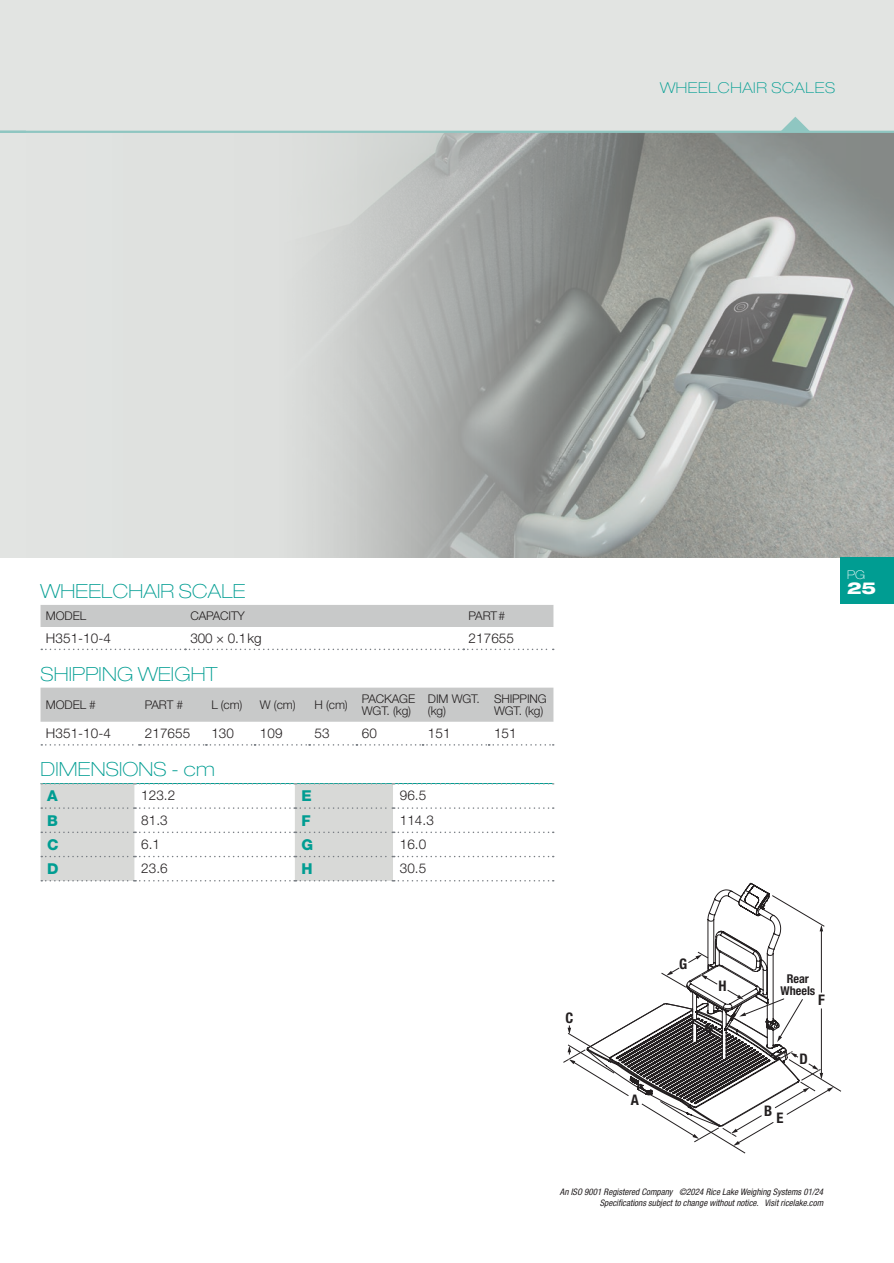
<style>
.page{position:relative;width:894px;height:1263px;background:#fff}
.page>*{position:absolute;margin:0;border:0;box-sizing:border-box;transform-origin:0 0}
.SubHead_Blue{font:100 expanded 19.5px "Helvetica Neue LT Std";letter-spacing:.01em;color:#009d92}
.SubHead_Blue_with_Rule{font:100 expanded 19.5px "Helvetica Neue LT Std";letter-spacing:.01em;color:#009d92}
.t1{font:800 expanded 16.5px "Helvetica Neue LT Std";color:#fff}
.Highlights_TopRight{font:100 expanded 15px "Helvetica Neue LT Std";letter-spacing:.04em;color:#009d92}
.Table_-_Dim_ABC{font:800 15px "Helvetica Neue LT Std";color:#009d92}
.t2{font:700 condensed 14.55px "Helvetica Neue LT Std";color:#231f20}
.Info_-_Body_Copy{font:300 13.5px "Helvetica Neue LT Std";letter-spacing:.005em;color:#231f20}
.Table_-_Dim_Number{font:300 13.5px "Helvetica Neue LT Std";letter-spacing:.005em;color:#231f20}
.t3{font:700 condensed 12.15px/12.1px "Helvetica Neue LT Std";color:#231f20;text-align:center}
.Table_Head{font:300 12px/12px "Helvetica Neue LT Std";letter-spacing:-.01em;color:#231f20}
.t4{font:100 expanded 12px "Helvetica Neue LT Std";color:#fff}
.t5{font:italic condensed 9px/10.5px "Helvetica Neue LT Std";color:#231f20;text-align:right}
</style>
<div class="page">
<div style="left:0;top:0;width:893px;height:132px;background:#e2e4e2"></div>
<div style="left:0;top:132px;width:893px;height:425px;background:#dfe1df"></div>
<img style="left:316px;top:133px;width:577px;height:424px">
<svg style="left:626px;top:882px;width:161px;height:210px"></svg>
<svg style="left:563px;top:1025px;width:66px;height:71px"></svg>
<svg style="left:660px;top:951px;width:57px;height:37px"></svg>
<hr style="left:820px;top:930px;width:1px;height:62px;background:#231f20">
<svg style="left:771px;top:894px;width:53px;height:37px"></svg>
<hr style="left:820px;top:1008px;width:1px;height:66px;background:#231f20">
<svg style="left:640px;top:1050px;width:201px;height:103px"></svg>
<svg style="left:726px;top:989px;width:76px;height:53px"></svg>
<div style="left:40px;top:605px;width:513px;height:22px;background:#c8c9c9"></div>
<svg style="left:41px;top:648px;width:512px;height:2px"></svg>
<div style="left:40px;top:687px;width:513px;height:34px;background:#c8c9c9"></div>
<svg style="left:41px;top:744px;width:512px;height:1px"></svg>
<svg style="left:40px;top:783px;width:513px;height:98px"></svg>
<div style="left:840px;top:557px;width:53px;height:47px;background:#009d92"></div>
<svg style="left:779px;top:117px;width:31px;height:14px"></svg>
<hr style="left:0;top:131px;width:893px;height:2px;background:#8fc6c1">
<p class="Highlights_TopRight" style="left:659px;top:79px;width:176px">WHEELCHAIR SCALES</p>
<p class="SubHead_Blue" style="left:40px;top:579px;width:206px">WHEELCHAIR SCALE</p>
<p class="Table_Head" style="left:46px;top:609px;width:42px">MODEL</p>
<p class="Table_Head" style="left:190px;top:609px;width:56px">CAPACITY</p>
<p class="Table_Head" style="left:468px;top:609px;width:38px">PART#</p>
<p class="Info_-_Body_Copy" style="left:46px;top:629px;width:67px">H351-10-4</p>
<p class="Info_-_Body_Copy" style="left:190px;top:629px;width:73px">300 × 0.1kg</p>
<p class="Info_-_Body_Copy" style="left:468px;top:629px;width:47px">217655</p>
<p class="SubHead_Blue" style="left:40px;top:662px;width:178px">SHIPPING WEIGHT</p>
<p class="Table_Head" style="left:46px;top:698px;width:51px">MODEL #</p>
<p class="Table_Head" style="left:145px;top:698px;width:40px">PART #</p>
<p class="Table_Head" style="left:211px;top:698px;width:33px">L (cm)</p>
<p class="Table_Head" style="left:260px;top:698px;width:37px">W (cm)</p>
<p class="Table_Head" style="left:314px;top:698px;width:35px">H (cm)</p>
<p class="Table_Head" style="left:362px;top:692px;width:55px">PACKAGE<br>WGT. (kg)</p>
<p class="Table_Head" style="left:428px;top:692px;width:53px">DIM WGT. (kg)</p>
<p class="Table_Head" style="left:494px;top:692px;width:54px">SHIPPING<br>WGT. (kg)</p>
<p class="Info_-_Body_Copy" style="left:46px;top:725px;width:67px">H351-10-4</p>
<p class="Info_-_Body_Copy" style="left:145px;top:725px;width:47px">217655</p>
<p class="Info_-_Body_Copy" style="left:211px;top:725px;width:24px">130</p>
<p class="Info_-_Body_Copy" style="left:260px;top:725px;width:24px">109</p>
<p class="Info_-_Body_Copy" style="left:314px;top:725px;width:17px">53</p>
<p class="Info_-_Body_Copy" style="left:362px;top:725px;width:17px">60</p>
<p class="Info_-_Body_Copy" style="left:428px;top:725px;width:24px">151</p>
<p class="Info_-_Body_Copy" style="left:494px;top:725px;width:24px">151</p>
<p class="SubHead_Blue_with_Rule" style="left:40px;top:758px;width:176px">DIMENSIONS - cm</p>
<p class="Table_-_Dim_ABC" style="left:47px;top:787px;width:12px">A</p>
<p class="Table_-_Dim_Number" style="left:141px;top:787px;width:36px">123.2</p>
<p class="Table_-_Dim_ABC" style="left:301px;top:787px;width:12px">E</p>
<p class="Table_-_Dim_Number" style="left:399px;top:787px;width:28px">96.5</p>
<p class="Table_-_Dim_ABC" style="left:47px;top:811px;width:12px">B</p>
<p class="Table_-_Dim_Number" style="left:141px;top:811px;width:28px">81.3</p>
<p class="Table_-_Dim_ABC" style="left:301px;top:811px;width:11px">F</p>
<p class="Table_-_Dim_Number" style="left:399px;top:811px;width:36px">114.3</p>
<p class="Table_-_Dim_ABC" style="left:47px;top:835px;width:13px">C</p>
<p class="Table_-_Dim_Number" style="left:141px;top:835px;width:20px">6.1</p>
<p class="Table_-_Dim_ABC" style="left:301px;top:835px;width:13px">G</p>
<p class="Table_-_Dim_Number" style="left:399px;top:835px;width:28px">16.0</p>
<p class="Table_-_Dim_ABC" style="left:47px;top:859px;width:13px">D</p>
<p class="Table_-_Dim_Number" style="left:141px;top:860px;width:28px">23.6</p>
<p class="Table_-_Dim_ABC" style="left:301px;top:859px;width:13px">H</p>
<p class="Table_-_Dim_Number" style="left:399px;top:860px;width:28px">30.5</p>
<h3 class="t4" style="left:846px;top:568px;width:20px">PG</h3>
<h2 class="t1" style="left:846px;top:578px;width:30px">25</h2>
<p class="t2" style="left:565px;top:1009px;width:9px">C</p>
<p class="t2" style="left:630px;top:1090px;width:10px">A</p>
<p class="t2" style="left:679px;top:955px;width:10px">G</p>
<p class="t2" style="left:718px;top:976px;width:10px">H</p>
<p class="t3" style="left:780px;top:972px;width:36px">Rear<br>Wheels</p>
<p class="t2" style="left:817px;top:991px;width:8px">F</p>
<p class="t2" style="left:763px;top:1102px;width:10px">B</p>
<p class="t2" style="left:776px;top:1108px;width:9px">E</p>
<p class="t2" style="left:799px;top:1050px;width:10px">D</p>
<p class="t5" style="left:559px;top:1186px;width:265px">An ISO 9001 Registered Company ©2024 Rice Lake Weighing Systems 01/24<br>Specifications subject to change without notice. Visit ricelake.com</p>
</div>
